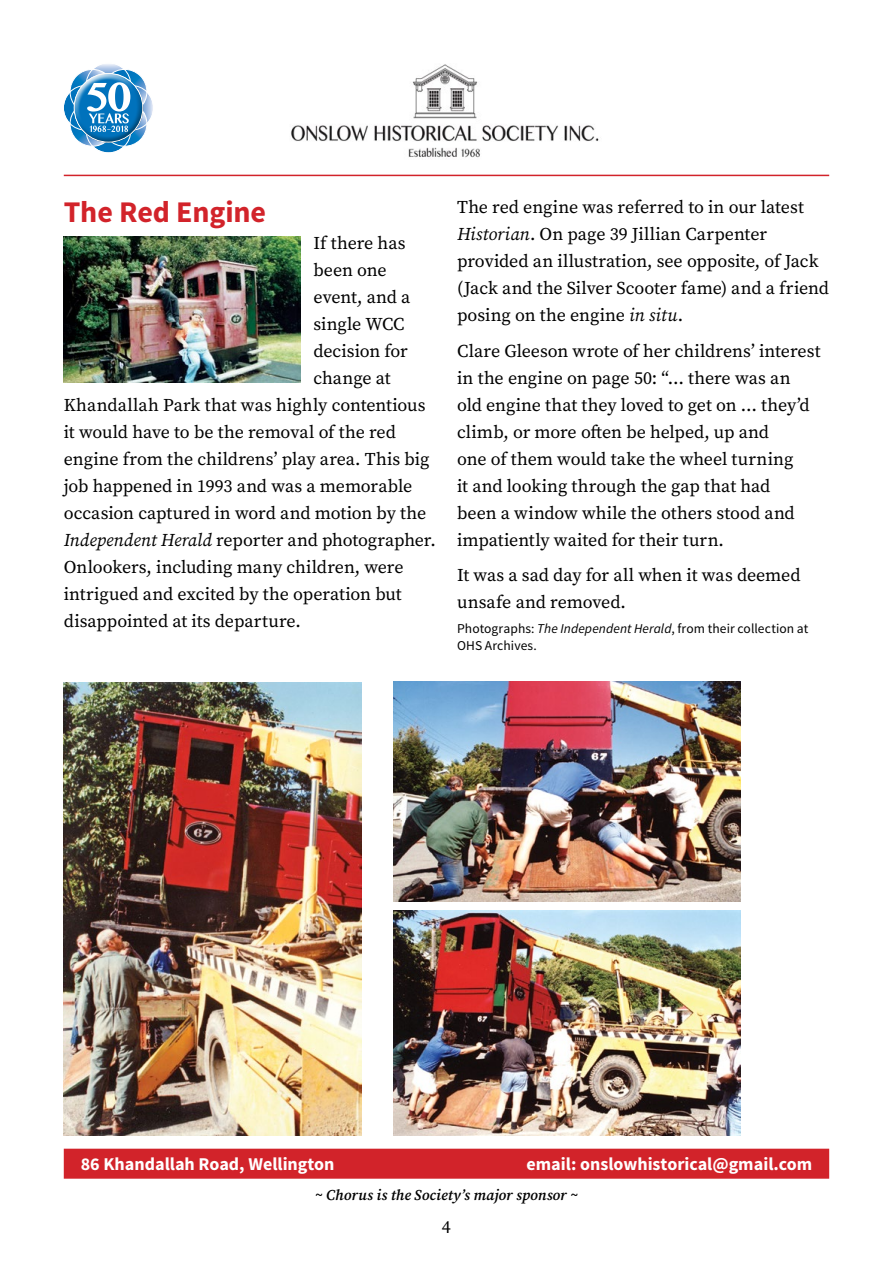
<style>
.page{position:relative;width:893px;height:1263px;background:#fff}
.page>*{position:absolute;margin:0;border:0;box-sizing:border-box;transform-origin:0 0}
.t1{font:700 30px "Source Sans Pro";letter-spacing:-.005em;color:#d2232a}
.t2{font:18px/27px "Source Serif Pro";letter-spacing:-.005em;color:#000}
.t3{font:700 18px "Source Sans Pro";color:#fff}
.t4{font:italic 600 15px "Source Serif Pro";letter-spacing:.005em;color:#000}
.t5{font:13.5px/16.5px "Source Sans Pro";letter-spacing:.01em;color:#000}
.s1{font-style:italic}
</style>
<div class="page">
<div style="left:64px;top:1149px;width:765px;height:30px;background:#d2232a"></div>
<img style="left:291px;top:64px;width:308px;height:94px">
<hr style="left:64px;top:175px;width:765px;height:1px;background:#d2232a">
<svg style="left:86px;top:63px;width:45px;height:44px"></svg>
<svg style="left:63px;top:86px;width:45px;height:44px"></svg>
<svg style="left:109px;top:86px;width:45px;height:44px"></svg>
<svg style="left:66px;top:66px;width:84px;height:84px"></svg>
<img style="left:64px;top:236px;width:237px;height:146px">
<img style="left:64px;top:682px;width:297px;height:453px">
<img style="left:393px;top:682px;width:348px;height:219px">
<img style="left:393px;top:910px;width:347px;height:225px">
<h1 class="t1" style="left:64px;top:193px;width:204px">The Red Engine</h1>
<p class="t2" style="left:313px;top:230px;width:94px">If there has</p>
<p class="t2" style="left:313px;top:257px;width:75px">been one</p>
<p class="t2" style="left:313px;top:284px;width:99px">event, and a</p>
<p class="t2" style="left:313px;top:311px;width:93px">single WCC</p>
<p class="t2" style="left:313px;top:338px;width:96px">decision for</p>
<p class="t2" style="left:313px;top:365px;width:79px">change at</p>
<p class="t2" style="left:64px;top:392px;width:363px">Khandallah Park that was highly contentious</p>
<p class="t2" style="left:64px;top:419px;width:334px">it would have to be the removal of the red</p>
<p class="t2" style="left:64px;top:446px;width:367px">engine from the childrens’ play area. This big</p>
<p class="t2" style="left:64px;top:473px;width:350px">job happened in 1993 and was a memorable</p>
<p class="t2" style="left:64px;top:500px;width:364px">occasion captured in word and motion by the</p>
<p class="t2" style="left:64px;top:527px;width:374px"><span class="s1">Independent Herald</span> reporter and photographer.</p>
<p class="t2" style="left:64px;top:554px;width:341px">Onlookers, including many children, were</p>
<p class="t2" style="left:64px;top:581px;width:339px">intrigued and excited by the operation but</p>
<p class="t2" style="left:64px;top:608px;width:239px">disappointed at its departure.</p>
<p class="t2" style="left:457px;top:193px;width:373px">The red engine was referred to in our latest <span class="s1">Historian</span>. On page 39 Jillian Carpenter provided an illustration, see opposite, of Jack (Jack and the Silver Scooter fame) and a friend posing on the engine <span class="s1">in situ</span>.</p>
<p class="t2" style="left:457px;top:337px;width:365px">Clare Gleeson wrote of her childrens’ interest in the engine on page 50: “… there was an<br>old engine that they loved to get on … they’d climb, or more often be helped, up and<br>one of them would take the wheel turning<br>it and looking through the gap that had<br>been a window while the others stood and impatiently waited for their turn.</p>
<p class="t2" style="left:457px;top:561px;width:345px">It was a sad day for all when it was deemed unsafe and removed.</p>
<p class="t5" style="left:457px;top:620px;width:353px">Photographs: <span class="s1">The Independent Herald</span>, from their collection at<br>OHS Archives.</p>
<p class="t3" style="left:81px;top:1153px;width:255px">86 Khandallah Road, Wellington</p>
<p class="t3" style="left:527px;top:1153px;width:287px">email: onslowhistorical@gmail.com</p>
<p class="t4" style="left:315px;top:1186px;width:265px">~ Chorus is the Society’s major sponsor ~</p>
<p class="t2" style="left:442px;top:1213px;width:10px">4</p>
</div>
